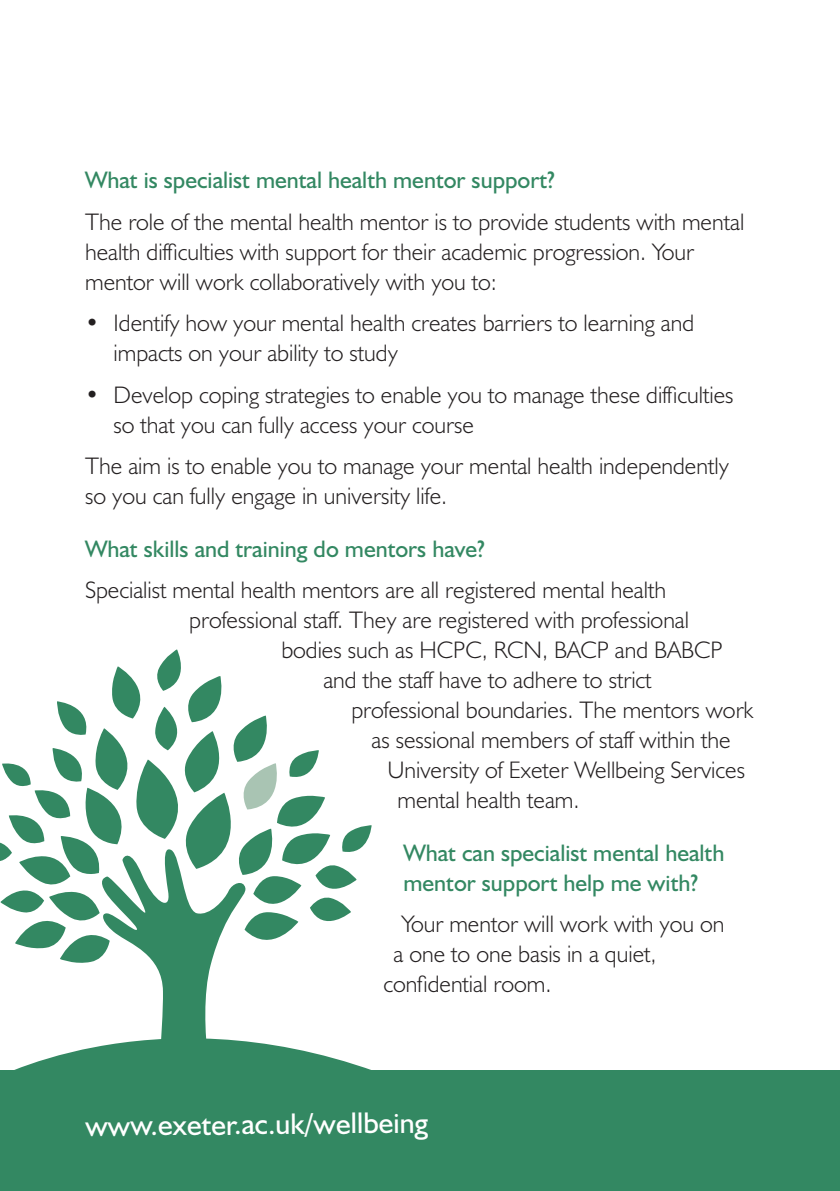
<style>
.page{position:relative;width:840px;height:1191px;background:#fff}
.page>*{position:absolute;margin:0;border:0;box-sizing:border-box;transform-origin:0 0}
.t1{font:30px "Humanist 521 BT";color:#fff}
.Body{font:300 24px/30px "Humanist 521 BT";color:#231f20}
.Bullet{font:300 24px/30px "Humanist 521 BT";color:#231f20}
.Sub_Heading{font:24px/30px "Humanist 521 BT";color:#338862}
</style>
<div class="page">
<div style="left:0;top:1070px;width:839px;height:121px;background:#338862"></div>
<svg style="left:14px;top:1041px;width:357px;height:29px"></svg>
<svg style="left:98px;top:965px;width:149px;height:105px"></svg>
<svg style="left:0;top:649px;width:371px;height:316px"></svg>
<p class="Sub_Heading" style="left:85px;top:165px;width:470px">What is specialist mental health mentor support?</p>
<p class="Body" style="left:85px;top:206px;width:660px">The role of the mental health mentor is to provide students with mental health difficulties with support for their academic progression. Your mentor will work collaboratively with you to:</p>
<p class="Bullet" style="left:113px;top:307px;width:582px;text-indent:-28px">• Identify how your mental health creates barriers to learning and impacts on your ability to study</p>
<p class="Bullet" style="left:113px;top:379px;width:621px;text-indent:-28px">• Develop coping strategies to enable you to manage these difficulties so that you can fully access your course</p>
<p class="Body" style="left:85px;top:450px;width:644px">The aim is to enable you to manage your mental health independently so you can fully engage in university life.</p>
<p class="Sub_Heading" style="left:85px;top:533px;width:401px">What skills and training do mentors have?</p>
<p class="Body" style="left:85px;top:574px;width:582px">Specialist mental health mentors are all registered mental health</p>
<p class="Body" style="left:189px;top:604px;width:501px">professional staff. They are registered with professional</p>
<p class="Body" style="left:281px;top:634px;width:442px">bodies such as HCPC, RCN, BACP and BABCP</p>
<p class="Body" style="left:323px;top:664px;width:329px">and the staff have to adhere to strict</p>
<p class="Body" style="left:351px;top:694px;width:403px">professional boundaries. The mentors work</p>
<p class="Body" style="left:371px;top:724px;width:360px">as sessional members of staff within the</p>
<p class="Body" style="left:387px;top:754px;width:359px">University of Exeter Wellbeing Services</p>
<p class="Body" style="left:397px;top:784px;width:183px">mental health team.</p>
<p class="Sub_Heading" style="left:403px;top:837px;width:322px">What can specialist mental health mentor support help me with?</p>
<p class="Body" style="left:401px;top:908px;width:324px">Your mentor will work with you on</p>
<p class="Body" style="left:393px;top:938px;width:264px">a one to one basis in a quiet,</p>
<p class="Body" style="left:383px;top:968px;width:169px">confidential room.</p>
<p class="t1" style="left:85px;top:1108px;width:344px;rotate:-1deg">www.exeter.ac.uk/wellbeing</p>
</div>
